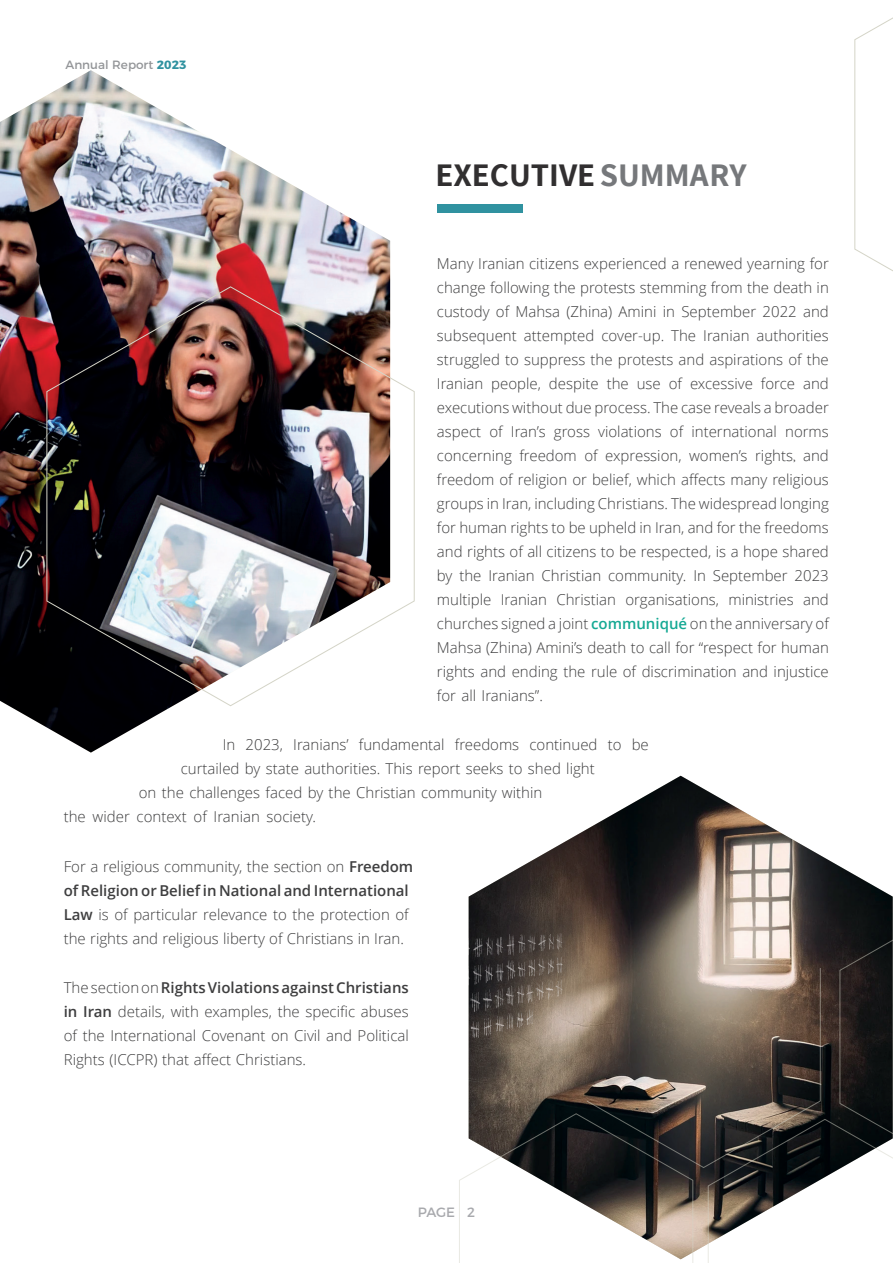
<style>
.page{position:relative;width:893px;height:1263px;background:#fff}
.page>*{position:absolute;margin:0;border:0;box-sizing:border-box;transform-origin:0 0}
.t1{font:700 30px "Anjoman";color:#312f30}
.t2{font:300 15px/24px "Open Sans";color:#3e3e3f;text-align:justify}
.t3{font:13.5px "Montserrat";color:#a8a9ad}
.t4{font:12px "Montserrat";color:#939598}
.s1{font-weight:700;color:#3092a0}
.s2{color:#76787b}
.s3{font-family:"Adobe Arabic";font-weight:400}
.s4{font-weight:600;color:#16a994}
.s5{font-weight:600}
</style>
<div class="page">
<img style="left:469px;top:776px;width:424px;height:476px">
<img style="left:0;top:70px;width:390px;height:683px">
<div style="left:437px;top:204px;width:85px;height:9px;background:#3092a0"></div>
<svg style="left:586px;top:967px;width:121px;height:201px;background:#6f6458"></svg>
<svg style="left:707px;top:903px;width:186px;height:360px"></svg>
<svg style="left:459px;top:1113px;width:235px;height:150px"></svg>
<img style="left:46px;top:286px;width:369px;height:420px">
<svg style="left:854px;top:17px;width:39px;height:254px"></svg>
<p class="t4" style="left:65px;top:55px;width:122px">Annual Report <span class="s1">2023</span></p>
<h1 class="t1" style="left:435px;top:158px;width:313px">EXECUTIVE <span class="s2">SUMMARY</span></h1>
<p class="t2" style="left:437px;top:251px;width:393px">Many Iranian citizens experienced a renewed yearning for change following the protests stemming from the death in custody of Mahsa (Zhina) Amini in September 2022 and subsequent attempted cover-up. The Iranian authorities struggled to suppress the protests and aspirations of the Iranian people, despite the use of excessive force and executions without due process. The case reveals a broader aspect of Iran’s gross violations of international norms concerning freedom of expression, women’s rights<span class="s3">,</span> and freedom of religion or belief, which affects many religious groups in Iran, including Christians. The widespread longing for human rights to be upheld in Iran, and for the freedoms and rights of all citizens to be respected, is a hope shared by the Iranian Christian community. In September 2023 multiple Iranian Christian organisations, ministries and churches signed a joint <span class="s4">communiqué</span> on the anniversary of Mahsa (Zhina) Amini’s death to call for “respect for human rights and ending the rule of discrimination and injustice for all Iranians”.</p>
<p class="t2" style="left:223px;top:732px;width:428px">In 2023, Iranians’ fundamental freedoms continued to be</p>
<p class="t2" style="left:181px;top:756px;width:415px">curtailed by state authorities. This report seeks to shed light</p>
<p class="t2" style="left:139px;top:780px;width:405px">on the challenges faced by the Christian community within</p>
<p class="t2" style="left:64px;top:804px;width:254px">the wider context of Iranian society.</p>
<p class="t2" style="left:64px;top:854px;width:351px;text-align:left">For a religious community, the section on <span class="s5">Freedom of Religion or Belief in National and International Law</span> is of particular relevance to the protection of the rights and religious liberty of Christians in Iran.</p>
<p class="t2" style="left:64px;top:975px;width:347px">The section on <span class="s5">Rights Violations against Christians in Iran</span> details, with examples, the specific abuses of the International Covenant on Civil and Political Rights (ICCPR) that affect Christians.</p>
<p class="t3" style="left:418px;top:1201px;width:59px">PAGE 2</p>
</div>
